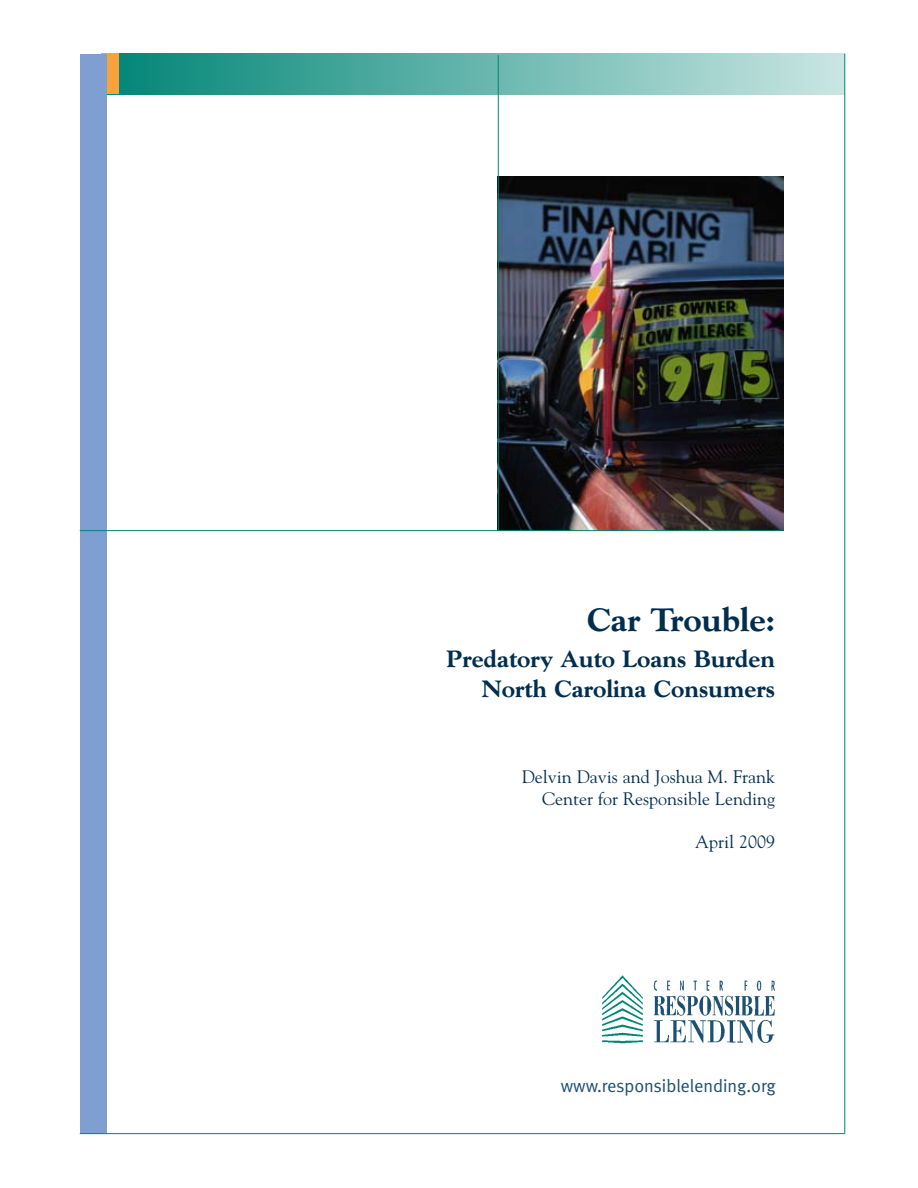
<style>
.page{position:relative;width:918px;height:1188px;background:#fff}
.page>*{position:absolute;margin:0;border:0;box-sizing:border-box;transform-origin:0 0}
.t1{font:800 33px "Goudy";color:#002e4f}
.t2{font:800 24px/30px "Goudy";color:#002e4f;text-align:right}
.t3{font:18px/21.6px "Goudy";color:#002e4f;text-align:right}
.t4{font:18px "Meta";color:#1c5072}
</style>
<div class="page">
<img style="left:499px;top:177px;width:284px;height:353px">
<div style="left:102px;top:54px;width:743px;height:40px;background:linear-gradient(to right,#038575,#c9e6e3)"></div>
<div style="left:101px;top:54px;width:17px;height:40px;background:#f9a13a"></div>
<div style="left:80px;top:54px;width:27px;height:1080px;background:#7f9fd3"></div>
<img style="left:653px;top:980px;width:122px;height:63px">
<img style="left:602px;top:975px;width:41px;height:69px">
<hr style="left:80px;top:530px;width:703px;height:1px;background:#008576">
<hr style="left:80px;top:1133px;width:765px;height:1px;background:#008576">
<hr style="left:844px;top:54px;width:1px;height:1080px;background:#008576">
<hr style="left:498px;top:55px;width:1px;height:476px;background:#008576">
<h1 class="t1" style="left:587px;top:600px;width:189px">Car Trouble:</h1>
<h2 class="t2" style="left:446px;top:643px;width:330px">Predatory Auto Loans Burden<br>North Carolina Consumers</h2>
<p class="t3" style="left:522px;top:765px;width:255px">Delvin Davis and Joshua M. Frank<br>Center for Responsible Lending</p>
<p class="t3" style="left:695px;top:830px;width:81px">April 2009</p>
<p class="t4" style="left:561px;top:1076px;width:217px">www.responsiblelending.org</p>
</div>
